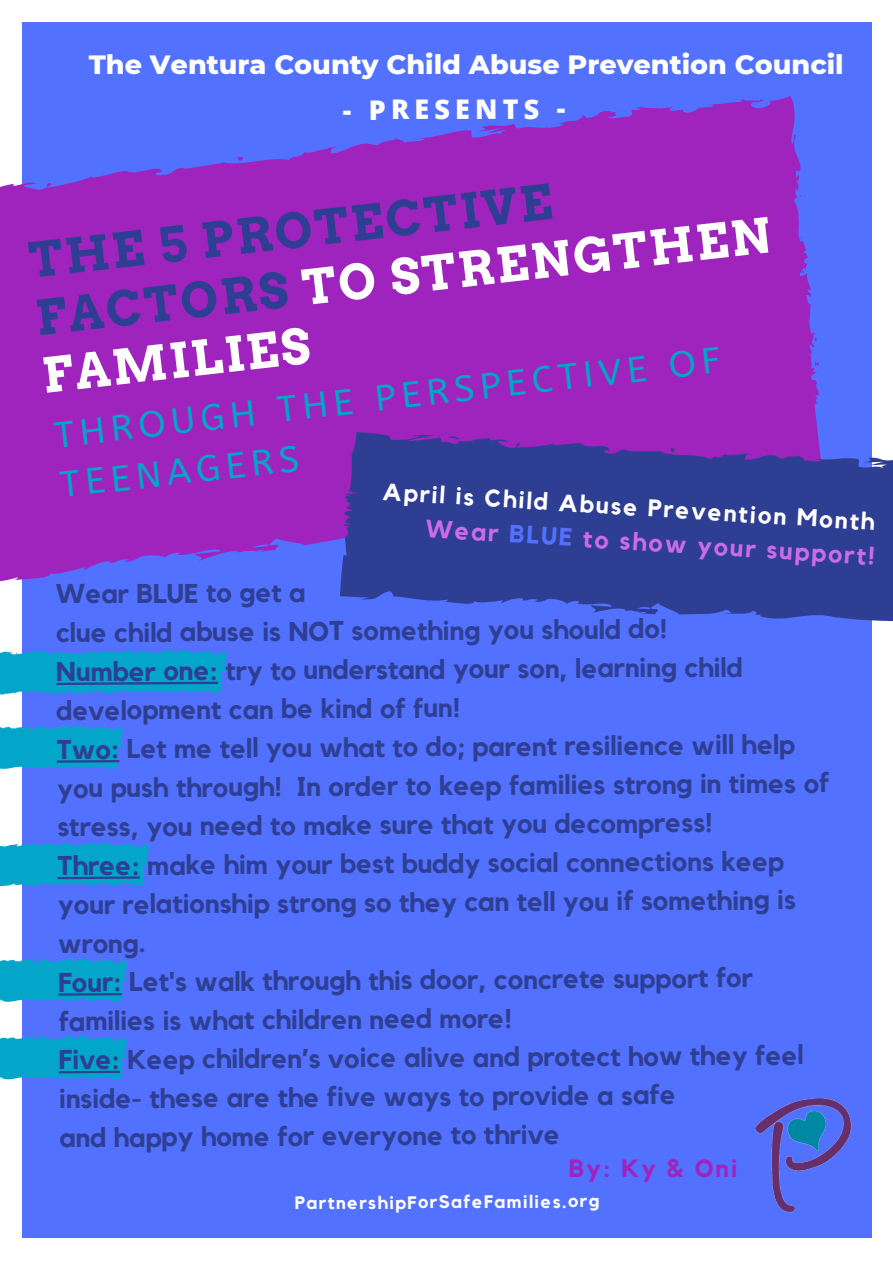
<style>
.page{position:relative;width:893px;height:1263px;background:#fff}
.page>*{position:absolute;margin:0;border:0;box-sizing:border-box;transform-origin:0 0}
.t1{font:700 48px/56.2px "Arvo";color:#2e3e92}
.t2{font:700 48px "Arvo";color:#fff}
.t3{font:36px/52.1px "A Bee Zee";color:#03a6c8}
.t4{font:700 27px/39.3px "Kollektif";letter-spacing:-.005em;color:#2e3e92}
.t5{font:800 27px "Montserrat";color:#fff}
.t6{font:800 27px "Open Sans";letter-spacing:.18em;color:#fff}
.t7{font:700 24.83px "Kollektif";color:#cb6ce6}
.t8{font:700 24.83px "Kollektif";letter-spacing:.08em;color:#9e24bd}
.t9{font:700 24px "Kollektif";color:#fff}
.t10{font:700 18px "Kollektif";letter-spacing:.075em;color:#fff}
.s1{color:#fff}
.s2{color:#5271ff}
</style>
<div class="page">
<div style="left:23px;top:23px;width:848px;height:1215px;background:#5271ff"></div>
<svg style="left:0;top:649px;width:227px;height:46px"></svg>
<svg style="left:0;top:725px;width:123px;height:46px"></svg>
<svg style="left:0;top:841px;width:149px;height:47px"></svg>
<svg style="left:0;top:957px;width:127px;height:47px"></svg>
<svg style="left:0;top:1035px;width:127px;height:46px"></svg>
<svg style="left:0;top:87px;width:819px;height:510px;fill:#9e24bd"></svg>
<svg style="left:337px;top:421px;width:556px;height:225px;fill:#2e3e92"></svg>
<img style="left:755px;top:1098px;width:97px;height:115px">
<p class="t5" style="left:89px;top:47px;width:756px">The Ventura County Child Abuse Prevention Council</p>
<p class="t6" style="left:343px;top:90px;width:224px">- PRESENTS -</p>
<h1 class="t1" style="left:26px;top:231px;width:741px;rotate:-6deg">THE 5 PROTECTIVE<br>FACTORS <span class="s1">TO STRENGTHEN</span></h1>
<h1 class="t2" style="left:40px;top:346px;width:270px;rotate:-6deg">FAMILIES</h1>
<h2 class="t3" style="left:52px;top:407px;width:671px;rotate:-6deg">THROUGH THE PERSPECTIVE OF<br>TEENAGERS</h2>
<p class="t9" style="left:384px;top:479px;width:494px;rotate:4deg">April is Child Abuse Prevention Month</p>
<p class="t7" style="left:426px;top:515px;width:452px;rotate:4deg">Wear <span class="s2">BLUE</span> to show your support!</p>
<p class="t4" style="left:56px;top:575px;width:688px;line-height:38.6px">Wear BLUE to get a<br>clue child abuse is NOT something you should do!<br>Number one: try to understand your son, learning child development can be kind of fun!</p>
<p class="t4" style="left:57px;top:728px;width:774px">Two: Let me tell you what to do; parent resilience will help you push through! In order to keep families strong in times of stress, you need to make sure that you decompress!<br>Three: make him your best buddy social connections keep your relationship strong so they can tell you if something is wrong.</p>
<p class="t4" style="left:58px;top:962px;width:747px;line-height:38.9px">Four: Let's walk through this door, concrete support for families is what children need more!<br>Five: Keep children’s voice alive and protect how they feel inside- these are the five ways to provide a safe<br>and happy home for everyone to thrive</p>
<p class="t8" style="left:569px;top:1157px;width:170px">By: Ky &amp; Oni</p>
<p class="t10" style="left:295px;top:1194px;width:306px">PartnershipForSafeFamilies.org</p>
</div>
